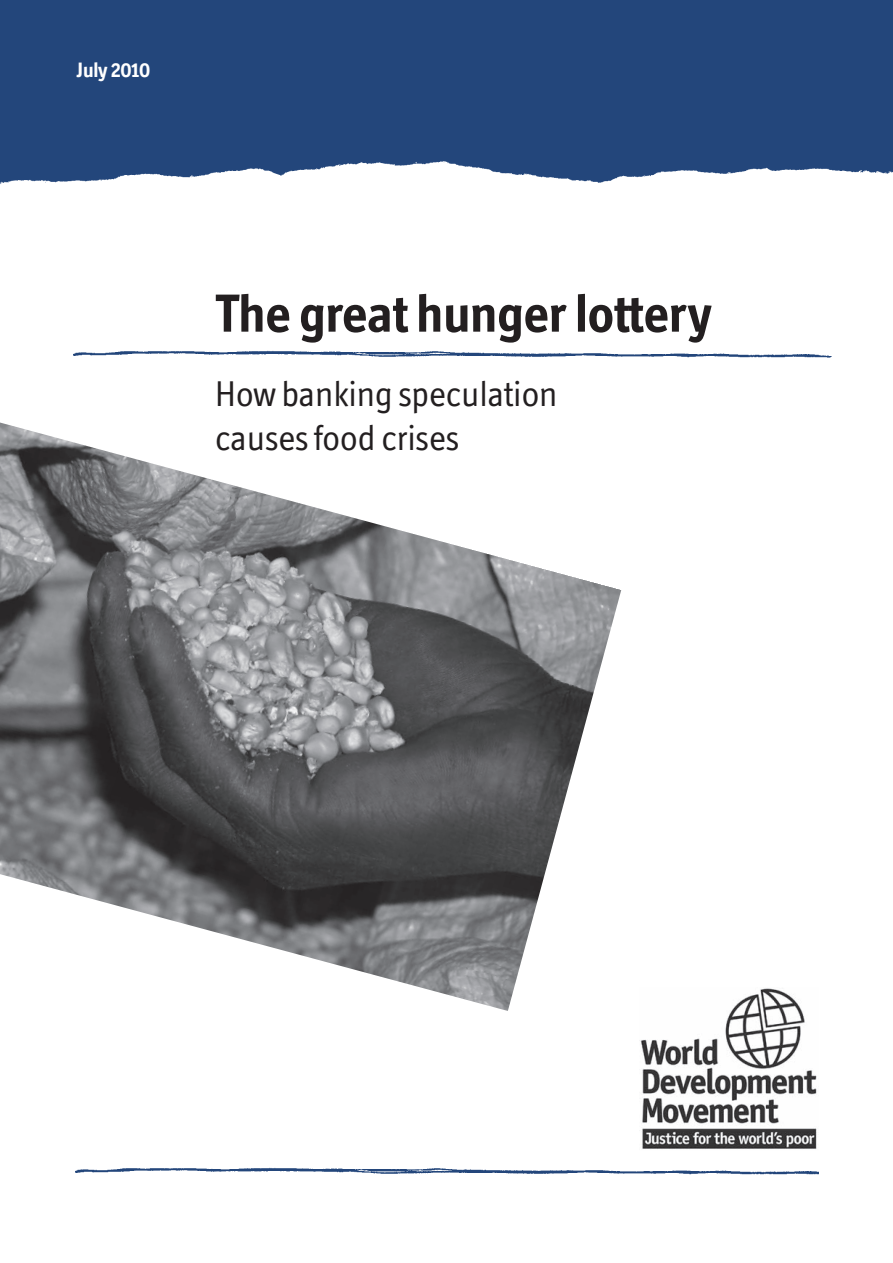
<style>
.page{position:relative;width:893px;height:1263px;background:#fff}
.page>*{position:absolute;margin:0;border:0;box-sizing:border-box;transform-origin:0 0}
.t1{font:700 54px "Officina Display ITC";color:#231f20}
.t2{font:36px/43.2px "Officina Display ITC";color:#231f20}
.t3{font:700 21px "Officina Display ITC";letter-spacing:-.01em;color:#fff}
</style>
<div class="page">
<img style="left:73px;top:350px;width:758px;height:7px">
<img style="left:640px;top:988px;width:177px;height:161px">
<img style="left:75px;top:1167px;width:744px;height:8px">
<img style="left:0;top:147px;width:893px;height:37px">
<div style="left:0;top:0;width:893px;height:147px;background:#23467b"></div>
<img style="left:0;top:422px;width:621px;height:589px">
<p class="t3" style="left:77px;top:58px;width:75px">July 2010</p>
<h1 class="t1" style="left:215px;top:282px;width:498px">The great hunger lottery</h1>
<p class="t2" style="left:215px;top:372px;width:344px">How banking speculation causes food crises</p>
</div>
